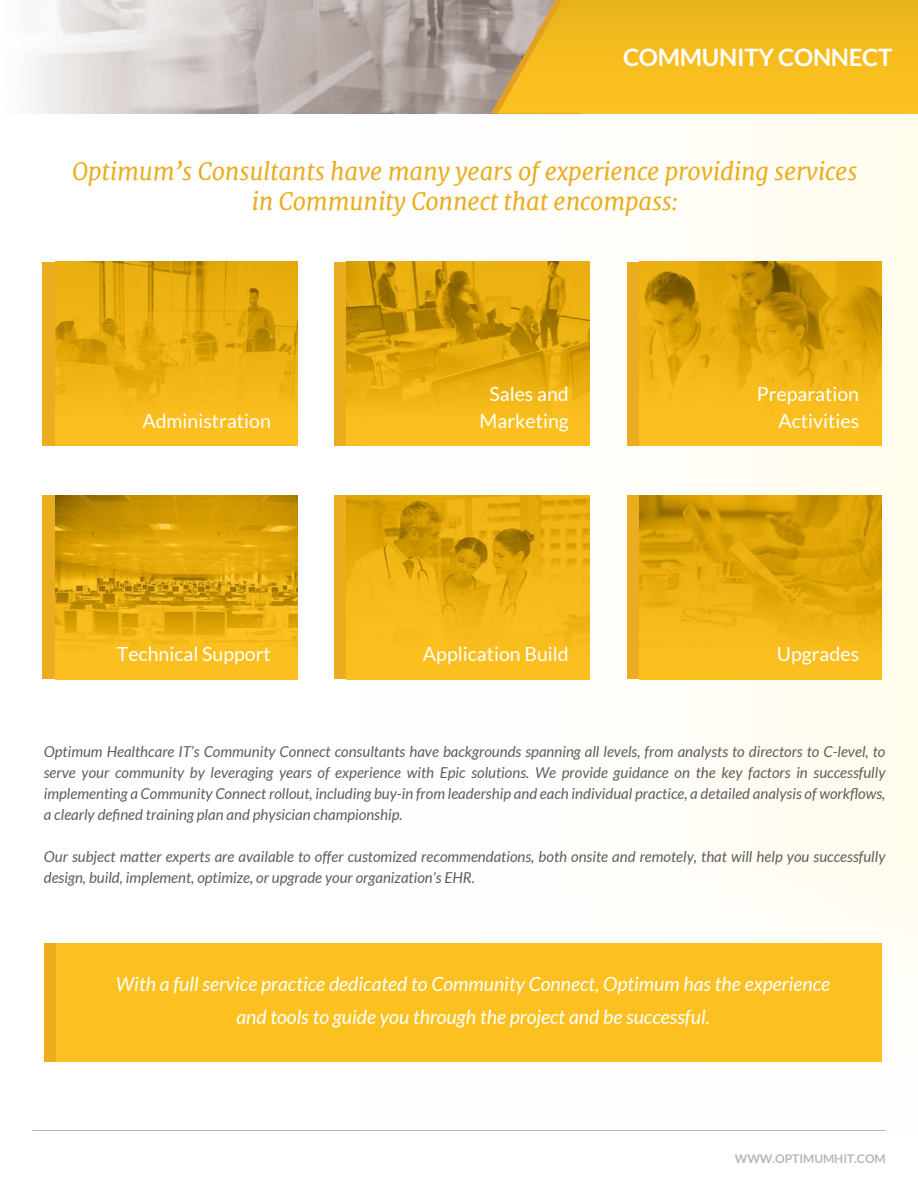
<style>
.page{position:relative;width:918px;height:1188px;background:#fff}
.page>*{position:absolute;margin:0;border:0;box-sizing:border-box;transform-origin:0 0}
.t1{font:italic 24px/30.6px "Merriweather";letter-spacing:-.01em;color:#ebad20;text-align:center}
.t2{font:700 24px "Lato";letter-spacing:-.01em;color:#fff}
.t3{font:italic 19.5px/33px "Lato";color:#fff;text-align:center}
.t4{font:19.5px/27px "Lato";color:#fff;text-align:center}
.t5{font:italic 15px/21px "Lato";color:#5e5e5e;text-align:justify}
.t6{font:700 12px "Lato";color:#b7b7b7}
</style>
<div class="page">
<div style="left:0;top:0;width:918px;height:1182px;background:linear-gradient(to right,#fff,#fffdf2)"></div>
<div style="left:0;top:855px;width:918px;height:333px;background:#fff"></div>
<img style="left:1px;top:0;width:490px;height:114px">
<img style="left:0;top:0;width:1px;height:114px">
<svg style="left:498px;top:0;width:420px;height:114px;background:#f0b926"></svg>
<div style="left:44px;top:943px;width:13px;height:119px;background:#edad1f"></div>
<div style="left:56px;top:943px;width:826px;height:119px;background:#fcc120"></div>
<hr style="left:32px;top:1130px;width:854px;height:1px;background:#b7b7b7">
<div style="left:43px;top:262px;width:12px;height:184px;background:#ebad20"></div>
<img style="left:55px;top:262px;width:243px;height:184px">
<div style="left:334px;top:262px;width:13px;height:184px;background:#ebad20"></div>
<img style="left:347px;top:262px;width:242px;height:184px">
<div style="left:627px;top:262px;width:12px;height:184px;background:#ebad20"></div>
<img style="left:639px;top:262px;width:243px;height:184px">
<div style="left:43px;top:495px;width:12px;height:184px;background:#ebad20"></div>
<img style="left:55px;top:495px;width:243px;height:184px">
<div style="left:334px;top:495px;width:13px;height:184px;background:#ebad20"></div>
<img style="left:347px;top:495px;width:242px;height:184px">
<div style="left:627px;top:495px;width:12px;height:184px;background:#ebad20"></div>
<img style="left:639px;top:495px;width:243px;height:184px">
<h1 class="t2" style="left:623px;top:44px;width:271px">COMMUNITY CONNECT</h1>
<h1 class="t1" style="left:72px;top:156px;width:787px">Optimum’s Consultants have many years of experience providing services in Community Connect that encompass:</h1>
<h2 class="t4" style="left:142px;top:407px;width:130px">Administration</h2>
<h2 class="t4" style="left:480px;top:380px;width:91px">Sales and<br>Marketing</h2>
<h2 class="t4" style="left:757px;top:380px;width:104px;text-align:right">Preparation<br>Activities</h2>
<h2 class="t4" style="left:117px;top:641px;width:155px">Technical Support</h2>
<h2 class="t4" style="left:423px;top:641px;width:147px">Application Build</h2>
<h2 class="t4" style="left:777px;top:641px;width:84px">Upgrades</h2>
<p class="t5" style="left:44px;top:741px;width:843px">Optimum Healthcare IT’s Community Connect consultants have backgrounds spanning all levels, from analysts to directors to C-level, to serve your community by leveraging years of experience with Epic solutions. We provide guidance on the key factors in successfully implementing a Community Connect rollout, including buy-in from leadership and each individual practice, a detailed analysis of workflows, a clearly defined training plan and physician championship.</p>
<p class="t5" style="left:44px;top:846px;width:843px">Our subject matter experts are available to offer customized recommendations, both onsite and remotely, that will help you successfully design, build, implement, optimize, or upgrade your organization’s EHR.</p>
<h2 class="t3" style="left:116px;top:968px;width:716px">With a full service practice dedicated to Community Connect, Optimum has the experience and tools to guide you through the project and be successful.</h2>
<p class="t6" style="left:735px;top:1151px;width:152px">WWW.OPTIMUMHIT.COM</p>
</div>
